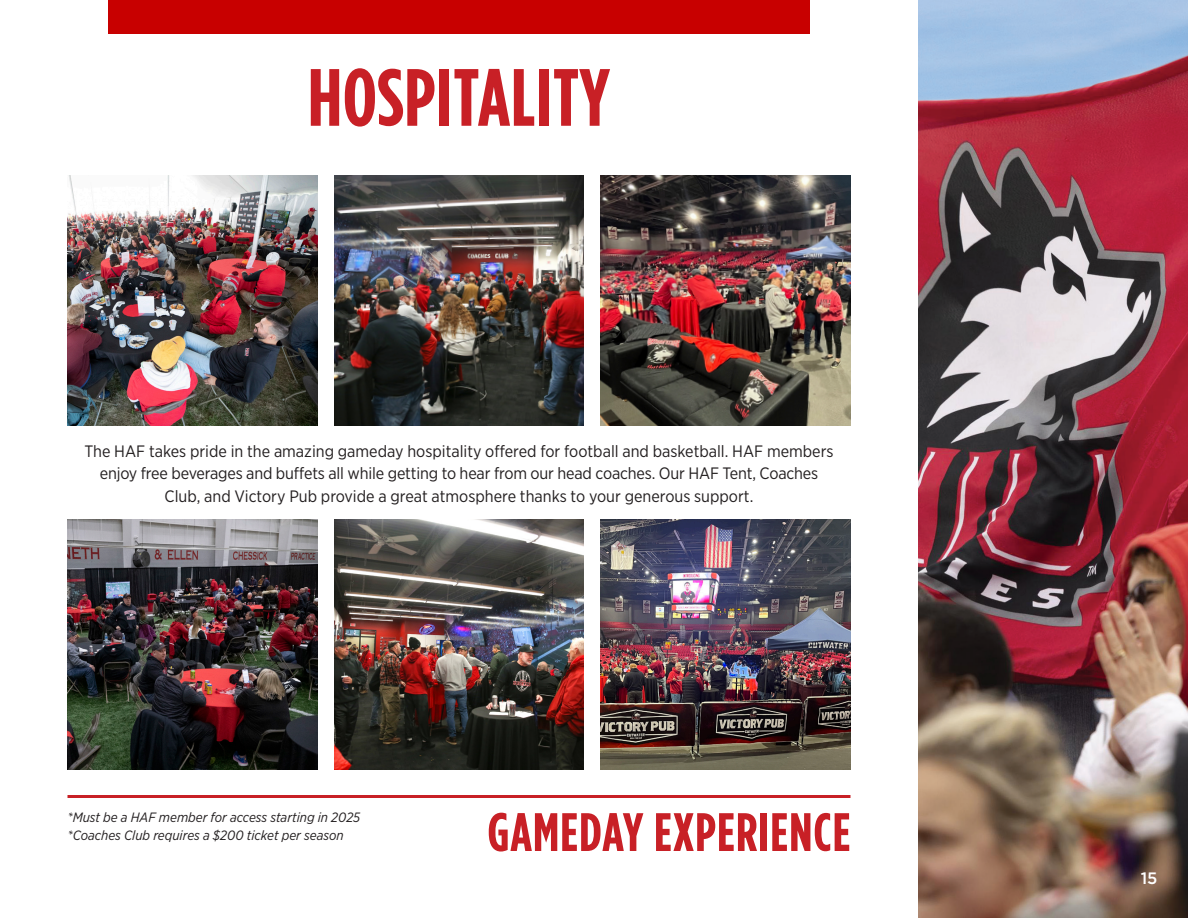
<style>
.page{position:relative;width:1188px;height:918px;background:#fff}
.page>*{position:absolute;margin:0;border:0;box-sizing:border-box;transform-origin:0 0}
.t1{font:700 81px "Gotham Cond";letter-spacing:.01em;color:#c82026}
.Title_-_small{font:700 54px "Gotham Cond";letter-spacing:.02em;color:#c82026}
.body_copy_11_16{font:16.5px/22.5px "Gotham Narrow";color:#231f20;text-align:center}
.t2{font:500 16.5px "Gotham";color:#fff}
.body_copy_italic_9_13{font:italic 13.5px "Gotham Narrow";color:#231f20}
</style>
<div class="page">
<img style="left:918px;top:0;width:270px;height:918px">
<div style="left:108px;top:0;width:702px;height:34px;background:#c80000"></div>
<hr style="left:68px;top:795px;width:782px;height:3px;background:#c82026">
<img style="left:601px;top:520px;width:249px;height:250px">
<img style="left:601px;top:176px;width:249px;height:249px">
<img style="left:334px;top:520px;width:250px;height:250px">
<img style="left:334px;top:176px;width:250px;height:249px">
<img style="left:68px;top:520px;width:249px;height:250px">
<img style="left:68px;top:176px;width:249px;height:249px">
<p class="t1" style="left:308px;top:50px;width:304px">HOSPITALITY</p>
<p class="body_copy_11_16" style="left:84px;top:439px;width:751px">The HAF takes pride in the amazing gameday hospitality offered for football and basketball. HAF members enjoy free beverages and buffets all while getting to hear from our head coaches. Our HAF Tent, Coaches<br>Club, and Victory Pub provide a great atmosphere thanks to your generous support.</p>
<p class="body_copy_italic_9_13" style="left:68px;top:809px;width:294px">*Must be a HAF member for access starting in 2025</p>
<p class="body_copy_italic_9_13" style="left:68px;top:827px;width:278px">*Coaches Club requires a $200 ticket per season</p>
<p class="Title_-_small" style="left:487px;top:800px;width:365px">GAMEDAY EXPERIENCE</p>
<p class="t2" style="left:1141px;top:867px;width:18px">15</p>
</div>
